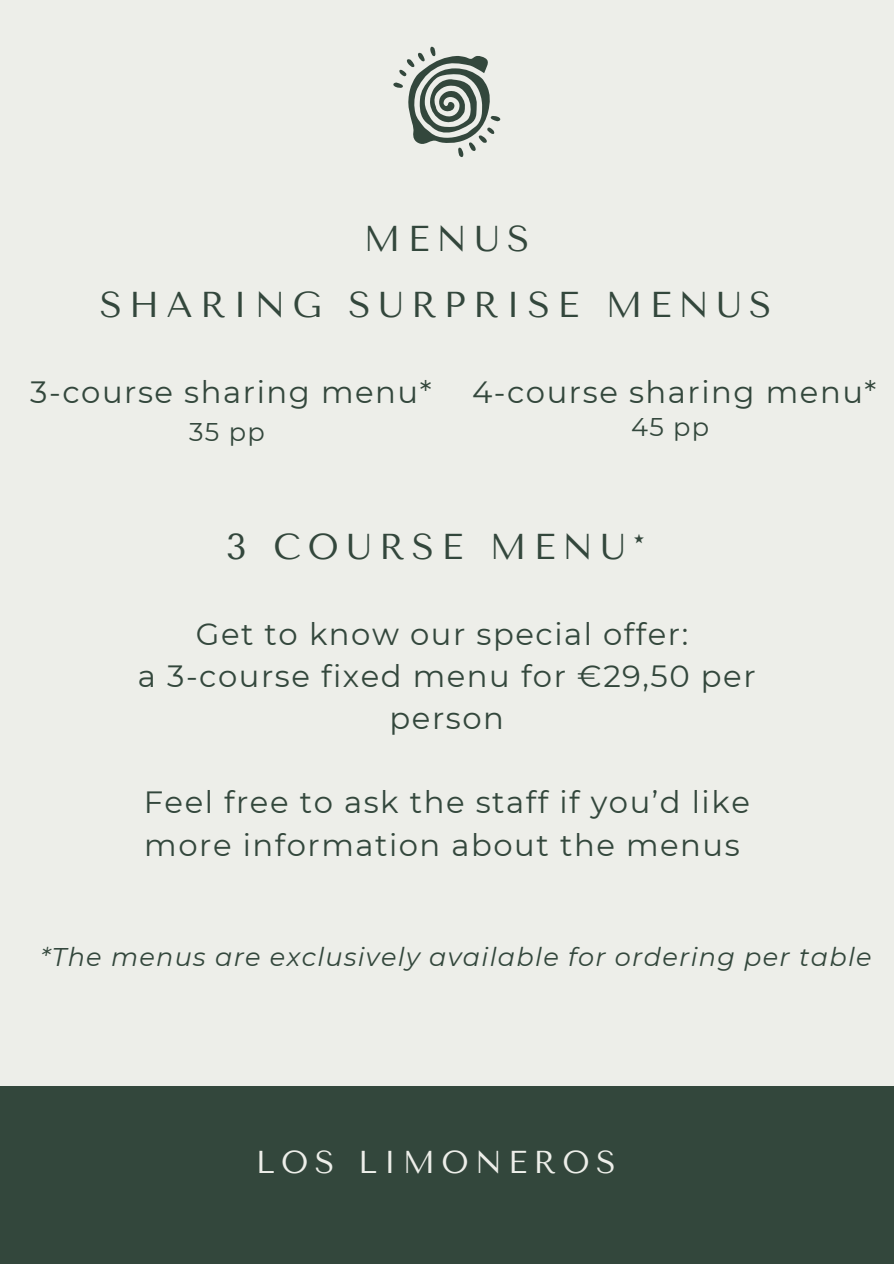
<style>
.page{position:relative;width:894px;height:1264px;background:#fff}
.page>*{position:absolute;margin:0;border:0;box-sizing:border-box;transform-origin:0 0}
.t1{font:35.85px/65.7px "Tenor Sans";letter-spacing:.2em;color:#33473c}
.t2{font:31.5px "Tenor Sans";letter-spacing:.2em;color:#edeee9}
.t3{font:30.75px/42.2px "Montserrat";letter-spacing:.05em;color:#33473c;text-align:center}
.t4{font:italic 25.65px "Montserrat";letter-spacing:.05em;color:#33473c}
.t5{font:25.65px "Montserrat";letter-spacing:.05em;color:#33473c}
</style>
<div class="page">
<div style="left:0;top:0;width:893px;height:1263px;background:#edeee9"></div>
<div style="left:0;top:1085px;width:893px;height:178px;background:#33473c"></div>
<svg style="left:393px;top:46px;width:107px;height:111px"></svg>
<h1 class="t1" style="left:100px;top:206px;width:673px;text-indent:264px">MENUS<br>SHARING SURPRISE MENUS</h1>
<p class="t3" style="left:30px;top:370px;width:403px">3-course sharing menu*</p>
<p class="t5" style="left:189px;top:416px;width:77px">35 pp</p>
<p class="t3" style="left:472px;top:370px;width:406px">4-course sharing menu*</p>
<p class="t5" style="left:631px;top:411px;width:79px">45 pp</p>
<p class="t1" style="left:226px;top:514px;width:420px">3 COURSE MENU*</p>
<h4 class="t3" style="left:138px;top:612px;width:619px">Get to know our special offer:<br>a 3-course fixed menu for €29,50 per person</h4>
<p class="t3" style="left:144px;top:781px;width:607px;text-align:left">Feel free to ask the staff if you’d like more information about the menus</p>
<h3 class="t4" style="left:41px;top:941px;width:832px">*The menus are exclusively available for ordering per table</h3>
<p class="t2" style="left:256px;top:1143px;width:361px">LOS LIMONEROS</p>
</div>
